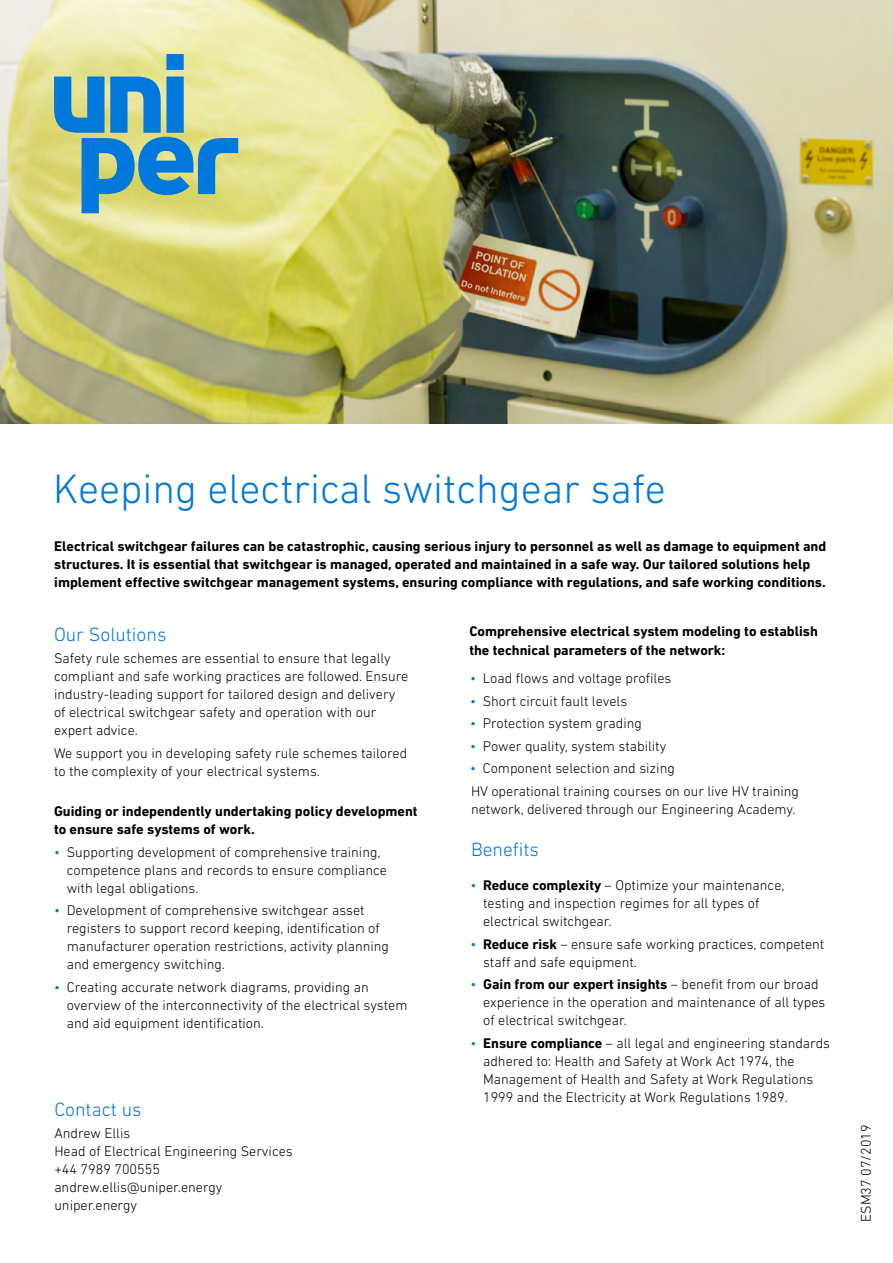
<style>
.page{position:relative;width:893px;height:1263px;background:#fff}
.page>*{position:absolute;margin:0;border:0;box-sizing:border-box;transform-origin:0 0}
.t1{font:300 42px "DIN Next LT Pro";color:#0078dc}
.t2{font:300 19.5px "DIN Next LT Pro";color:#0078dc}
.t3{font:300 14.25px/18px "DIN Next LT Pro";color:#000}
.t4{font:700 14.25px/18px "DIN Next LT Pro";color:#000}
.s1{color:#0078dc}
.s2{font-weight:700}
</style>
<div class="page">
<img style="left:0;top:0;width:893px;height:423px">
<svg style="left:54px;top:54px;width:184px;height:159px;background:#89b6a9"></svg>
<h1 class="t1" style="left:53px;top:464px;width:614px">Keeping electrical switchgear safe</h1>
<p class="t4" style="left:54px;top:537px;width:774px">Electrical switchgear failures can be catastrophic, causing serious injury to personnel as well as damage to equipment and structures. It is essential that switchgear is managed, operated and maintained in a safe way. Our tailored solutions help implement effective switchgear management systems, ensuring compliance with regulations, and safe working conditions.</p>
<h2 class="t2" style="left:54px;top:623px;width:114px">Our Solutions</h2>
<p class="t3" style="left:54px;top:649px;width:356px">Safety rule schemes are essential to ensure that legally compliant and safe working practices are followed. Ensure industry-leading support for tailored design and delivery of electrical switchgear safety and operation with our expert advice.</p>
<p class="t3" style="left:54px;top:744px;width:355px">We support you in developing safety rule schemes tailored to the complexity of your electrical systems.</p>
<p class="t4" style="left:54px;top:802px;width:365px">Guiding or independently undertaking policy development to ensure safe systems of work.</p>
<p class="t3" style="left:67px;top:843px;width:322px;text-indent:-13px"><span class="s1">•</span> Supporting development of comprehensive training, competence plans and records to ensure compliance with legal obligations.</p>
<p class="t3" style="left:67px;top:901px;width:324px;text-indent:-13px"><span class="s1">•</span> Development of comprehensive switchgear asset registers to support record keeping, identification of manufacturer operation restrictions, activity planning and emergency switching.</p>
<p class="t3" style="left:67px;top:978px;width:342px;text-indent:-13px"><span class="s1">•</span> Creating accurate network diagrams, providing an overview of the interconnectivity of the electrical system and aid equipment identification.</p>
<h2 class="t2" style="left:54px;top:1098px;width:89px">Contact us</h2>
<p class="t3" style="left:54px;top:1124px;width:240px">Andrew Ellis<br>Head of Electrical Engineering Services +44 7989 700555 andrew.ellis@uniper.energy uniper.energy</p>
<p class="t4" style="left:469px;top:622px;width:350px;line-height:18.8px">Comprehensive electrical system modeling to establish the technical parameters of the network:</p>
<p class="t3" style="left:470px;top:669px;width:203px"><span class="s1">•</span> Load flows and voltage profiles</p>
<p class="t3" style="left:470px;top:692px;width:159px"><span class="s1">•</span> Short circuit fault levels</p>
<p class="t3" style="left:470px;top:714px;width:173px"><span class="s1">•</span> Protection system grading</p>
<p class="t3" style="left:470px;top:737px;width:198px"><span class="s1">•</span> Power quality, system stability</p>
<p class="t3" style="left:470px;top:757px;width:330px;line-height:23px"><span class="s1">•</span> Component selection and sizing<br>HV operational training courses on our live HV training</p>
<p class="t3" style="left:471px;top:800px;width:326px">network, delivered through our Engineering Academy.</p>
<h2 class="t2" style="left:471px;top:838px;width:69px">Benefits</h2>
<p class="t3" style="left:483px;top:876px;width:303px;text-indent:-13px"><span class="s1">•</span> <span class="s2">Reduce complexity</span> – Optimize your maintenance, testing and inspection regimes for all types of electrical switchgear.</p>
<p class="t3" style="left:483px;top:935px;width:343px;text-indent:-13px"><span class="s1">•</span> <span class="s2">Reduce risk</span> – ensure safe working practices, competent staff and safe equipment.</p>
<p class="t3" style="left:483px;top:975px;width:344px;text-indent:-13px"><span class="s1">•</span> <span class="s2">Gain from our expert insights</span> – benefit from our broad experience in the operation and maintenance of all types of electrical switchgear.</p>
<p class="t3" style="left:483px;top:1034px;width:348px;text-indent:-13px"><span class="s1">•</span> <span class="s2">Ensure compliance</span> – all legal and engineering standards adhered to: Health and Safety at Work Act 1974, the Management of Health and Safety at Work Regulations 1999 and the Electricity at Work Regulations 1989.</p>
<p class="t3" style="left:857px;top:1222px;width:99px;rotate:-90deg">ESM37 07/2019</p>
</div>
